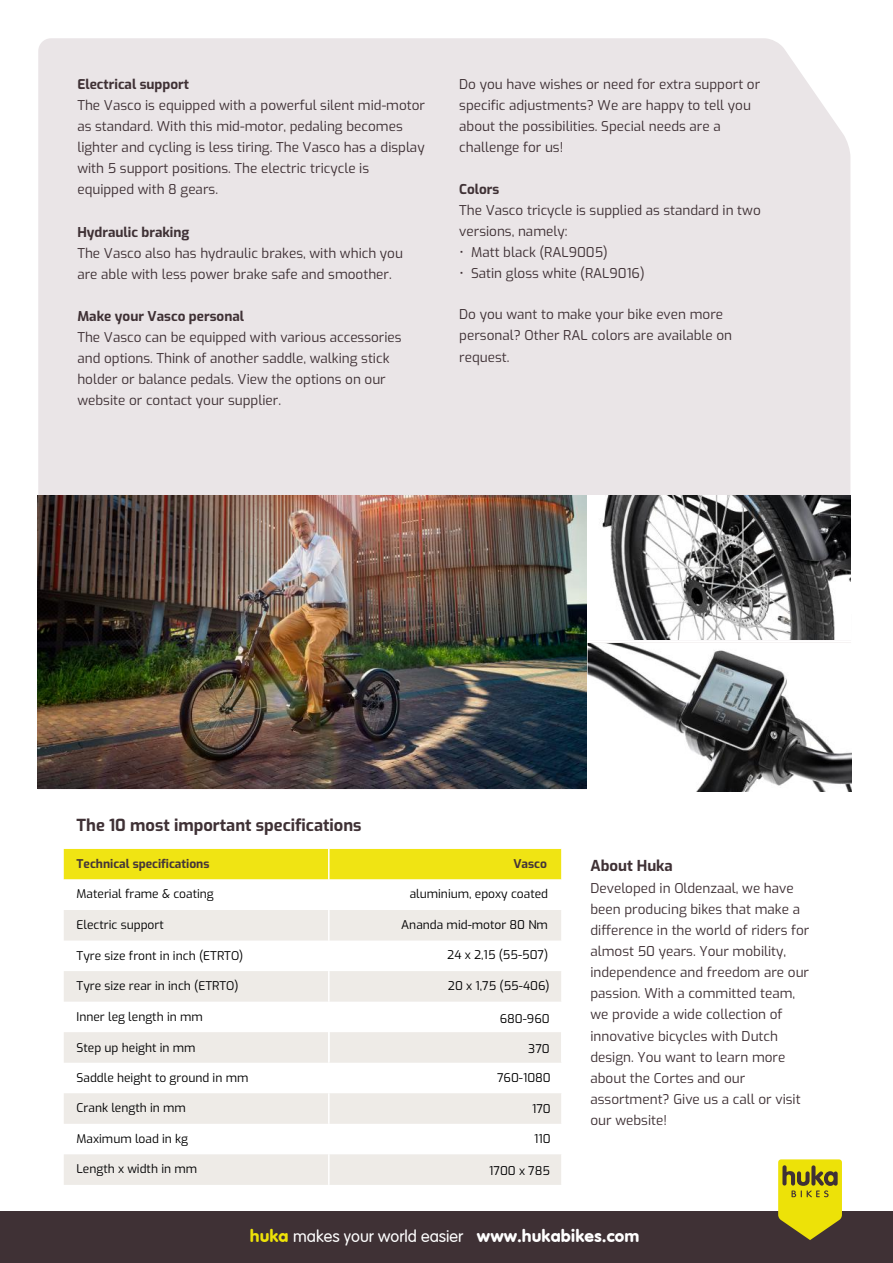
<style>
.page{position:relative;width:893px;height:1263px;background:#fff}
.page>*{position:absolute;margin:0;border:0;box-sizing:border-box;transform-origin:0 0}
.t1{font:300 16.5px "VAG Rounded";color:#fff}
.t2{font:700 16.5px "Exo";color:#3f3135}
.t3{font:700 15px "Exo";color:#3f3135}
.t4{font:13.5px/21px "Exo";color:#3f3135}
.t5{font:700 13.5px "Exo";color:#3f3135}
.t6{font:12px "Exo";color:#000001}
.t7{font:12px "Exo";color:#000001}
.t8{font:700 12px "Exo";color:#453638}
.s1{font-style:inherit}
.s2{font-family:"VAG Rundschrift D";font-weight:400;font-size:18px;color:#ede208}
.s3{font-family:"VAG Rundschrift D";font-weight:400;font-size:18px}
</style>
<div class="page">
<img style="left:586px;top:642px;width:265px;height:149px">
<div style="left:0;top:1212px;width:893px;height:51px;background:#3f3135"></div>
<svg style="left:778px;top:1159px;width:64px;height:81px;background:#c0b415"></svg>
<div style="left:38px;top:38px;width:812px;height:457px;background:#eae5e7"></div>
<hr style="left:586px;top:495px;width:2px;height:294px;background:#fff">
<img style="left:37px;top:496px;width:549px;height:292px">
<img style="left:600px;top:495px;width:250px;height:144px">
<div style="left:64px;top:849px;width:497px;height:30px;background:#f0e413"></div>
<svg style="left:64px;top:910px;width:497px;height:275px;fill:#eeebe7"></svg>
<hr style="left:328px;top:849px;width:2px;height:30px;background:#fff">
<hr style="left:328px;top:910px;width:2px;height:30px;background:#fff">
<hr style="left:328px;top:940px;width:2px;height:31px;background:#fff">
<hr style="left:328px;top:971px;width:2px;height:31px;background:#fff">
<hr style="left:328px;top:1002px;width:2px;height:30px;background:#fff">
<hr style="left:328px;top:1032px;width:2px;height:31px;background:#fff">
<hr style="left:328px;top:1093px;width:2px;height:31px;background:#fff">
<hr style="left:328px;top:1124px;width:2px;height:30px;background:#fff">
<hr style="left:328px;top:1154px;width:2px;height:31px;background:#fff">
<p class="t5" style="left:77px;top:74px;width:113px">Electrical support</p>
<p class="t4" style="left:77px;top:94px;width:349px">The Vasco is equipped with a powerful silent mid-motor as standard. With this mid-motor, pedaling becomes lighter and cycling is less tiring. The Vasco has a display with 5 support positions. The electric tricycle is equipped with 8 gears.</p>
<p class="t5" style="left:77px;top:221px;width:114px">Hydraulic braking</p>
<p class="t4" style="left:77px;top:241px;width:327px">The Vasco also has hydraulic brakes, with which you are able with less power brake safe and smoother.</p>
<p class="t5" style="left:77px;top:306px;width:168px">Make your Vasco personal</p>
<p class="t4" style="left:77px;top:326px;width:326px">The Vasco can be equipped with various accessories and options. Think of another saddle, walking stick holder or balance pedals. View the options on our website or contact your supplier.</p>
<p class="t4" style="left:459px;top:73px;width:303px">Do you have wishes or need for extra support or specific adjustments? We are happy to tell you about the possibilities. Special needs are a challenge for us!</p>
<p class="t5" style="left:459px;top:179px;width:42px">Colors</p>
<p class="t4" style="left:459px;top:199px;width:303px">The Vasco tricycle is supplied as standard in two versions, namely:</p>
<p class="t4" style="left:459px;top:241px;width:150px">• Matt black (RAL9005)</p>
<p class="t4" style="left:459px;top:262px;width:187px">• Satin gloss white (RAL9016)</p>
<p class="t4" style="left:459px;top:303px;width:274px">Do you want to make your bike even more personal? Other RAL colors are available on request.</p>
<p class="t2" style="left:77px;top:813px;width:286px">The 10 most important specifications</p>
<p class="t8" style="left:77px;top:854px;width:134px">Technical specifications</p>
<p class="t8" style="left:513px;top:854px;width:35px">Vasco</p>
<p class="t6" style="left:77px;top:885px;width:139px">Material frame &amp; coating</p>
<p class="t6" style="left:410px;top:885px;width:140px">aluminium, epoxy coated</p>
<p class="t6" style="left:77px;top:916px;width:89px">Electric support</p>
<p class="t6" style="left:401px;top:916px;width:148px">Ananda mid-motor 80 Nm</p>
<p class="t6" style="left:77px;top:946px;width:168px">Tyre size front in inch (ETRTO)</p>
<p class="t7" style="left:447px;top:946px;width:102px">24 x 2,15 (55-507)</p>
<p class="t6" style="left:77px;top:977px;width:164px">Tyre size rear in inch (ETRTO)</p>
<p class="t7" style="left:448px;top:977px;width:103px">20 x 1,75 (55-406)</p>
<p class="t6" style="left:77px;top:1007px;width:128px">Inner leg length in mm</p>
<p class="t6" style="left:77px;top:1038px;width:120px">Step up height in mm</p>
<p class="t6" style="left:77px;top:1069px;width:173px">Saddle height to ground in mm</p>
<p class="t6" style="left:500px;top:1009px;width:51px">680-9<span class="s1">6</span>0</p>
<p class="t7" style="left:528px;top:1039px;width:23px">370</p>
<p class="t6" style="left:497px;top:1069px;width:55px">76<span class="s1">0</span>-108<span class="s1">0</span></p>
<p class="t7" style="left:532px;top:1099px;width:20px">170</p>
<p class="t7" style="left:534px;top:1130px;width:18px">110</p>
<p class="t7" style="left:489px;top:1162px;width:62px">1700 <span class="s1">x</span> 785</p>
<p class="t6" style="left:77px;top:1099px;width:111px">Crank length in mm</p>
<p class="t6" style="left:77px;top:1130px;width:113px">Maximum load in kg</p>
<p class="t6" style="left:77px;top:1160px;width:122px">Length x width in mm</p>
<p class="t3" style="left:590px;top:854px;width:84px">About Huka</p>
<p class="t4" style="left:590px;top:877px;width:220px">Developed in Oldenzaal, we have been producing bikes that make a difference in the world of riders for almost 50 years. Your mobility, independence and freedom are our passion. With a committed team, we provide a wide collection of innovative bicycles with Dutch design. You want to learn more about the Cortes and our assortment? Give us a call or visit our website!</p>
<p class="t1" style="left:250px;top:1227px;width:391px"><span class="s2">huka</span> makes your world easier <span class="s3">www.hukabikes.com</span></p>
</div>
